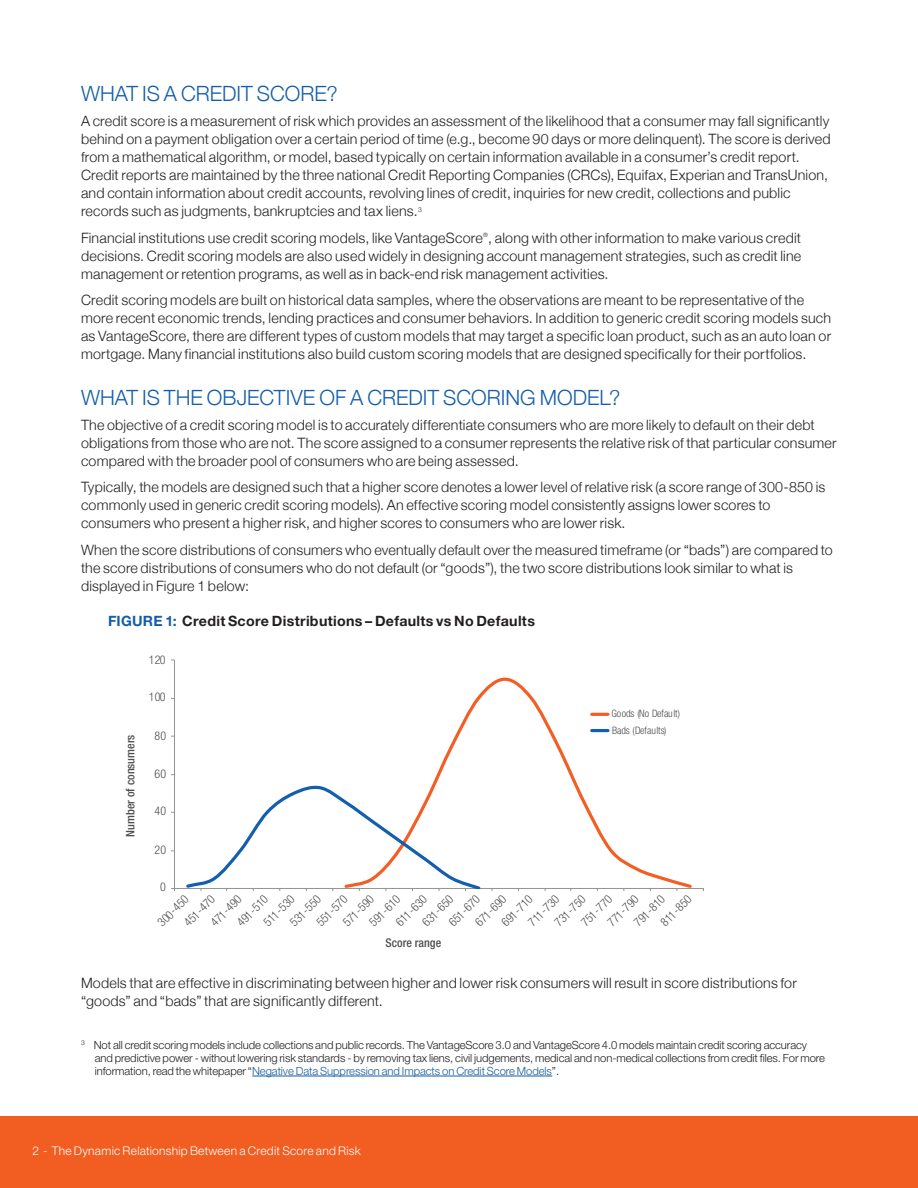
<style>
.page{position:relative;width:918px;height:1188px;background:#fff}
.page>*{position:absolute;margin:0;border:0;box-sizing:border-box;transform-origin:0 0}
.t1{font:300 21px "Helvetica Neue";color:#135dab}
.t2{font:300 14.25px/18px "Helvetica Neue";letter-spacing:.015em;color:#231f20}
.t3{font:700 14.25px "Helvetica Neue LT Std";letter-spacing:.02em;color:#231f20}
.t4{font:300 condensed 12px "Helvetica Neue";letter-spacing:.02em;color:#4e4e50}
.t5{font:300 12px "Helvetica Neue LT Std";letter-spacing:.02em;color:#fff}
.t6{font:500 condensed 12px "Helvetica Neue";color:#4e4e50}
.t7{font:500 condensed 11.7px "Helvetica Neue";color:#4e4e50}
.t8{font:300 11.25px/12.8px "Helvetica Neue LT Std";letter-spacing:-.005em;color:#231f20}
.t9{font:300 condensed 10.2px/17.1px "Helvetica Neue";letter-spacing:-.01em;color:#4e4e50}
.t10{font:300 6px "Helvetica Neue";color:#231f20}
.s1{color:#135dab}
.s2{color:#175d9e}
</style>
<div class="page">
<div style="left:0;top:1116px;width:918px;height:72px;background:#f25d21"></div>
<hr style="left:174px;top:660px;width:1px;height:228px;background:#949495">
<hr style="left:175px;top:888px;width:528px;height:1px;background:#949495">
<svg style="left:432px;top:677px;width:260px;height:211px"></svg>
<svg style="left:186px;top:785px;width:297px;height:106px"></svg>
<hr style="left:592px;top:713px;width:16px;height:3px;background:#f25e24">
<hr style="left:592px;top:729px;width:16px;height:3px;background:#135ead">
<div style="left:220px;top:676px;width:245px;height:25px;background:#fff"></div>
<hr style="left:252px;top:1076px;width:300px;height:1px;background:#175d9e">
<h1 class="t1" style="left:81px;top:77px;width:258px">WHAT IS A CREDIT SCORE?</h1>
<p class="t2" style="left:81px;top:111px;width:751px">A credit score is a measurement of risk which provides an assessment of the likelihood that a consumer may fall significantly behind on a payment obligation over a certain period of time (e.g., become 90 days or more delinquent). The score is derived from a mathematical algorithm, or model, based typically on certain information available in a consumer’s credit report.<br>Credit reports are maintained by the three national Credit Reporting Companies (CRCs), Equifax, Experian and TransUnion, and contain information about credit accounts, revolving lines of credit, inquiries for new credit, collections and public records such as judgments, bankruptcies and tax liens.<sup>3</sup></p>
<p class="t2" style="left:81px;top:227px;width:722px">Financial institutions use credit scoring models, like VantageScore , along with other information to make various credit</p>
<p class="t10" style="left:483px;top:230px;width:6px">®</p>
<p class="t2" style="left:81px;top:245px;width:722px">decisions. Credit scoring models are also used widely in designing account management strategies, such as credit line management or retention programs, as well as in back-end risk management activities.</p>
<p class="t2" style="left:81px;top:290px;width:752px">Credit scoring models are built on historical data samples, where the observations are meant to be representative of the more recent economic trends, lending practices and consumer behaviors. In addition to generic credit scoring models such as VantageScore, there are different types of custom models that may target a specific loan product, such as an auto loan or mortgage. Many financial institutions also build custom scoring models that are designed specifically for their portfolios.</p>
<h1 class="t1" style="left:81px;top:381px;width:541px">WHAT IS THE OBJECTIVE OF A CREDIT SCORING MODEL?</h1>
<p class="t2" style="left:81px;top:415px;width:757px">The objective of a credit scoring model is to accurately differentiate consumers who are more likely to default on their debt obligations from those who are not. The score assigned to a consumer represents the relative risk of that particular consumer compared with the broader pool of consumers who are being assessed.</p>
<p class="t2" style="left:81px;top:477px;width:746px">Typically, the models are designed such that a higher score denotes a lower level of relative risk (a score range of 300-850 is commonly used in generic credit scoring models). An effective scoring model consistently assigns lower scores to consumers who present a higher risk, and higher scores to consumers who are lower risk.</p>
<p class="t2" style="left:81px;top:540px;width:753px">When the score distributions of consumers who eventually default over the measured timeframe (or “bads”) are compared to the score distributions of consumers who do not default (or “goods”), the two score distributions look similar to what is displayed in Figure 1 below:</p>
<p class="t3" style="left:108px;top:612px;width:429px"><span class="s1">FIGURE 1:</span> Credit Score Distributions – Defaults vs No Defaults</p>
<p class="t4" style="left:149px;top:653px;width:18px">120</p>
<p class="t7" style="left:123px;top:837px;width:104px;rotate:-90deg">Number of consumers</p>
<p class="t4" style="left:149px;top:690px;width:18px">100</p>
<p class="t4" style="left:155px;top:729px;width:13px">80</p>
<p class="t4" style="left:155px;top:767px;width:13px">60</p>
<p class="t4" style="left:155px;top:804px;width:13px">40</p>
<p class="t4" style="left:155px;top:843px;width:13px">20</p>
<p class="t4" style="left:160px;top:880px;width:7px">0</p>
<p class="t9" style="left:612px;top:705px;width:70px">Goods (No Default)<br>Bads (Defaults)</p>
<p class="t4" style="left:155px;top:920px;width:40px;rotate:-45deg">300-450</p>
<p class="t4" style="left:181px;top:920px;width:40px;rotate:-45deg">451-470</p>
<p class="t4" style="left:208px;top:920px;width:40px;rotate:-45deg">471-490</p>
<p class="t4" style="left:234px;top:920px;width:40px;rotate:-45deg">491-510</p>
<p class="t4" style="left:261px;top:920px;width:40px;rotate:-45deg">511-530</p>
<p class="t4" style="left:287px;top:920px;width:40px;rotate:-45deg">531-550</p>
<p class="t4" style="left:313px;top:920px;width:40px;rotate:-45deg">551-570</p>
<p class="t4" style="left:340px;top:920px;width:40px;rotate:-45deg">571-590</p>
<p class="t4" style="left:366px;top:920px;width:40px;rotate:-45deg">591-610</p>
<p class="t4" style="left:419px;top:920px;width:40px;rotate:-45deg">631-650</p>
<p class="t4" style="left:446px;top:920px;width:40px;rotate:-45deg">651-670</p>
<p class="t4" style="left:472px;top:920px;width:40px;rotate:-45deg">671-690</p>
<p class="t4" style="left:499px;top:920px;width:40px;rotate:-45deg">691-710</p>
<p class="t4" style="left:525px;top:920px;width:40px;rotate:-45deg">711-730</p>
<p class="t4" style="left:552px;top:920px;width:40px;rotate:-45deg">731-750</p>
<p class="t4" style="left:578px;top:920px;width:40px;rotate:-45deg">751-770</p>
<p class="t4" style="left:605px;top:920px;width:40px;rotate:-45deg">771-790</p>
<p class="t4" style="left:631px;top:920px;width:40px;rotate:-45deg">791-810</p>
<p class="t4" style="left:658px;top:920px;width:40px;rotate:-45deg">811-850</p>
<p class="t4" style="left:393px;top:920px;width:40px;rotate:-45deg">611-630</p>
<p class="t6" style="left:386px;top:936px;width:57px">Score range</p>
<p class="t2" style="left:81px;top:973px;width:717px">Models that are effective in discriminating between higher and lower risk consumers will result in score distributions for “goods” and “bads” that are significantly different.</p>
<p class="t8" style="left:95px;top:1039px;width:732px;text-indent:-13px"><sup>3</sup> Not all credit scoring models include collections and public records. The VantageScore 3.0 and VantageScore 4.0 models maintain credit scoring accuracy and predictive power - without lowering risk standards - by removing tax liens, civil judgements, medical and non-medical collections from credit files. For more information, read the whitepaper “<span class="s2">Negative Data Suppression and Impacts on Credit Score Models</span>”.</p>
<p class="t5" style="left:32px;top:1143px;width:330px">2 - The Dynamic Relationship Between a Credit Score and Risk</p>
</div>
